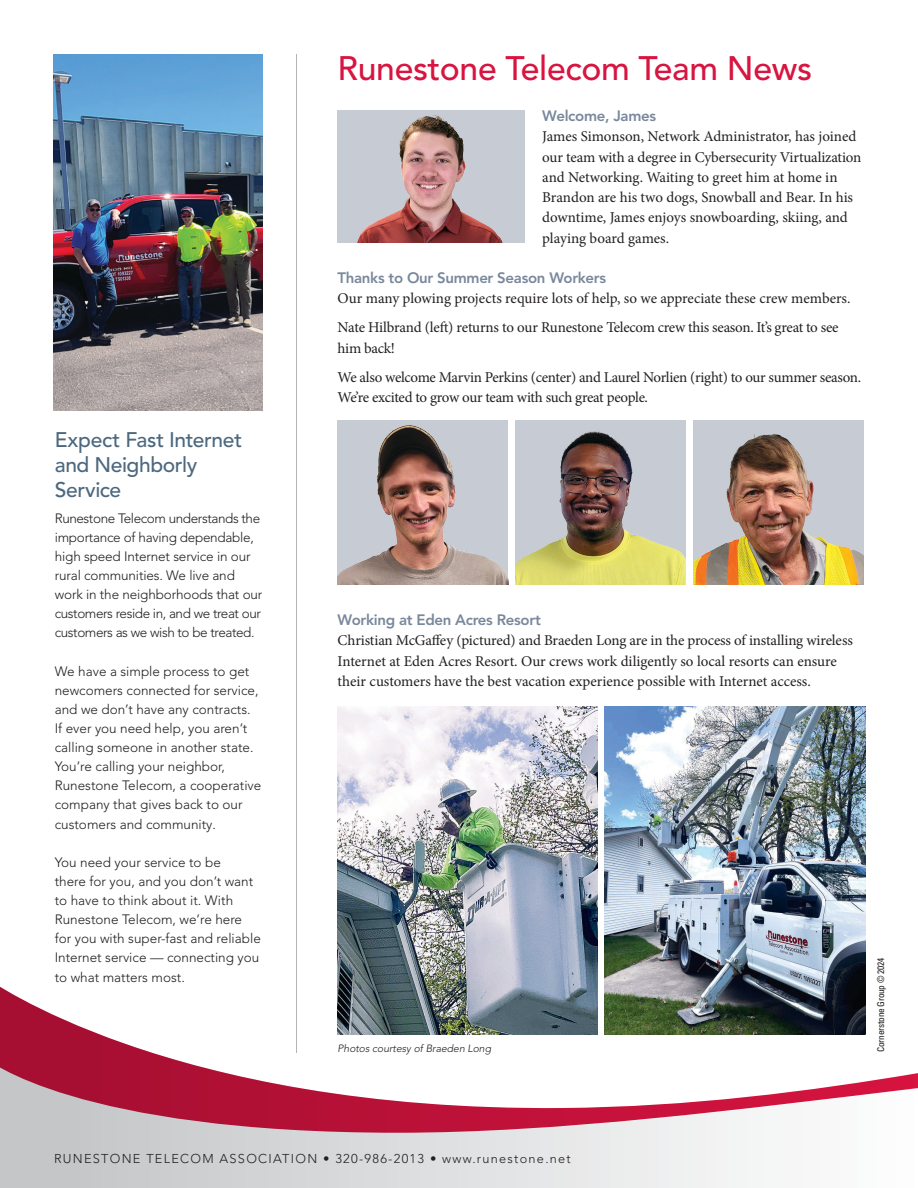
<style>
.page{position:relative;width:918px;height:1188px;background:#fff}
.page>*{position:absolute;margin:0;border:0;box-sizing:border-box;transform-origin:0 0}
.Headlines{font:500 33.75px "Avenir LT Pro";letter-spacing:-.01em;color:#d81440}
.t1{font:500 21px/24.8px "Avenir LT Pro";letter-spacing:-.015em;color:#4c687f}
.body_text{font:15px/20.2px "Minion Pro";letter-spacing:-.01em;color:#231f20}
.body_text-2{font:800 15px "Avenir LT Pro";letter-spacing:-.02em;color:#79889c}
.t2{font:300 13.5px/19.2px "Avenir LT Pro";color:#231f20}
.t3{font:300 13.5px/19.2px "Avenir LT Pro";letter-spacing:-.02em;color:#231f20}
.t4{font:300 12.75px "Avenir LT Pro";letter-spacing:.1em;color:#231f20}
.t5{font:italic 300 10.5px "Avenir LT Pro";letter-spacing:-.005em;color:#231f20}
.NASd_copyright{font:condensed 9.3px "Univers LT Pro";letter-spacing:-.03em;color:#231f20}
</style>
<div class="page">
<svg style="left:0;top:1133px;width:765px;height:55px"></svg>
<svg style="left:0;top:978px;width:918px;height:155px"></svg>
<img style="left:337px;top:706px;width:261px;height:328px">
<img style="left:605px;top:706px;width:260px;height:328px">
<img style="left:515px;top:420px;width:171px;height:165px">
<img style="left:338px;top:420px;width:170px;height:165px">
<div style="left:338px;top:110px;width:187px;height:133px;background:#c6cbd4"></div>
<img style="left:357px;top:115px;width:146px;height:128px">
<img style="left:693px;top:420px;width:171px;height:165px">
<img style="left:54px;top:54px;width:208px;height:356px">
<hr style="left:296px;top:54px;width:1px;height:999px;background:#b2b4b6">
<p class="t1" style="left:55px;top:428px;width:189px">Expect Fast Internet and Neighborly<br>Service</p>
<p class="t3" style="left:55px;top:508px;width:209px">Runestone Telecom understands the importance of having dependable, high speed Internet service in our rural communities. We live and work in the neighborhoods that our customers reside in, and we treat our customers as we wish to be treated.</p>
<p class="t2" style="left:55px;top:661px;width:208px">We have a simple process to get newcomers connected for service, and we don’t have any contracts.<br>If ever you need help, you aren’t calling someone in another state.<br>You’re calling your neighbor,<br>Runestone Telecom, a cooperative company that gives back to our customers and community.</p>
<p class="t2" style="left:55px;top:853px;width:208px">You need your service to be<br>there for you, and you don’t want to have to think about it. With<br>Runestone Telecom, we’re here for you with super-fast and reliable<br>Internet service — connecting you to what matters most.</p>
<p class="Headlines" style="left:338px;top:48px;width:476px">Runestone Telecom Team News</p>
<p class="body_text-2" style="left:542px;top:107px;width:115px">Welcome, James</p>
<p class="body_text" style="left:542px;top:126px;width:316px">James Simonson, Network Administrator, has joined</p>
<p class="body_text" style="left:542px;top:147px;width:321px">our team with a degree in Cybersecurity Virtualization</p>
<p class="body_text" style="left:542px;top:167px;width:312px">and Networking. Waiting to greet him at home in Brandon are his two dogs, Snowball and Bear. In his downtime, James enjoys snowboarding, skiing, and playing board games.</p>
<p class="body_text-2" style="left:338px;top:269px;width:270px">Thanks to Our Summer Season Workers</p>
<p class="body_text" style="left:338px;top:288px;width:515px">Our many plowing projects require lots of help, so we appreciate these crew members.</p>
<p class="body_text" style="left:338px;top:318px;width:502px">Nate Hilbrand (left) returns to our Runestone Telecom crew this season. It’s great to see him back!</p>
<p class="body_text" style="left:338px;top:367px;width:525px">We also welcome Marvin Perkins (center) and Laurel Norlien (right) to our summer season.<br>We’re excited to grow our team with such great people.</p>
<p class="body_text-2" style="left:338px;top:611px;width:205px">Working at Eden Acres Resort</p>
<p class="body_text" style="left:338px;top:631px;width:517px">Christian McGaffey (pictured) and Braeden Long are in the process of installing wireless<br>Internet at Eden Acres Resort. Our crews work diligently so local resorts can ensure their customers have the best vacation experience possible with Internet access.</p>
<p class="t5" style="left:338px;top:1042px;width:155px">Photos courtesy of Braeden Long</p>
<p class="NASd_copyright" style="left:875px;top:1052px;width:95px;rotate:-90deg">Cornerstone Group © 2024</p>
<p class="t4" style="left:54px;top:1151px;width:518px">RUNESTONE TELECOM ASSOCIATION • 320-986-2013 • www.runestone.net</p>
</div>
